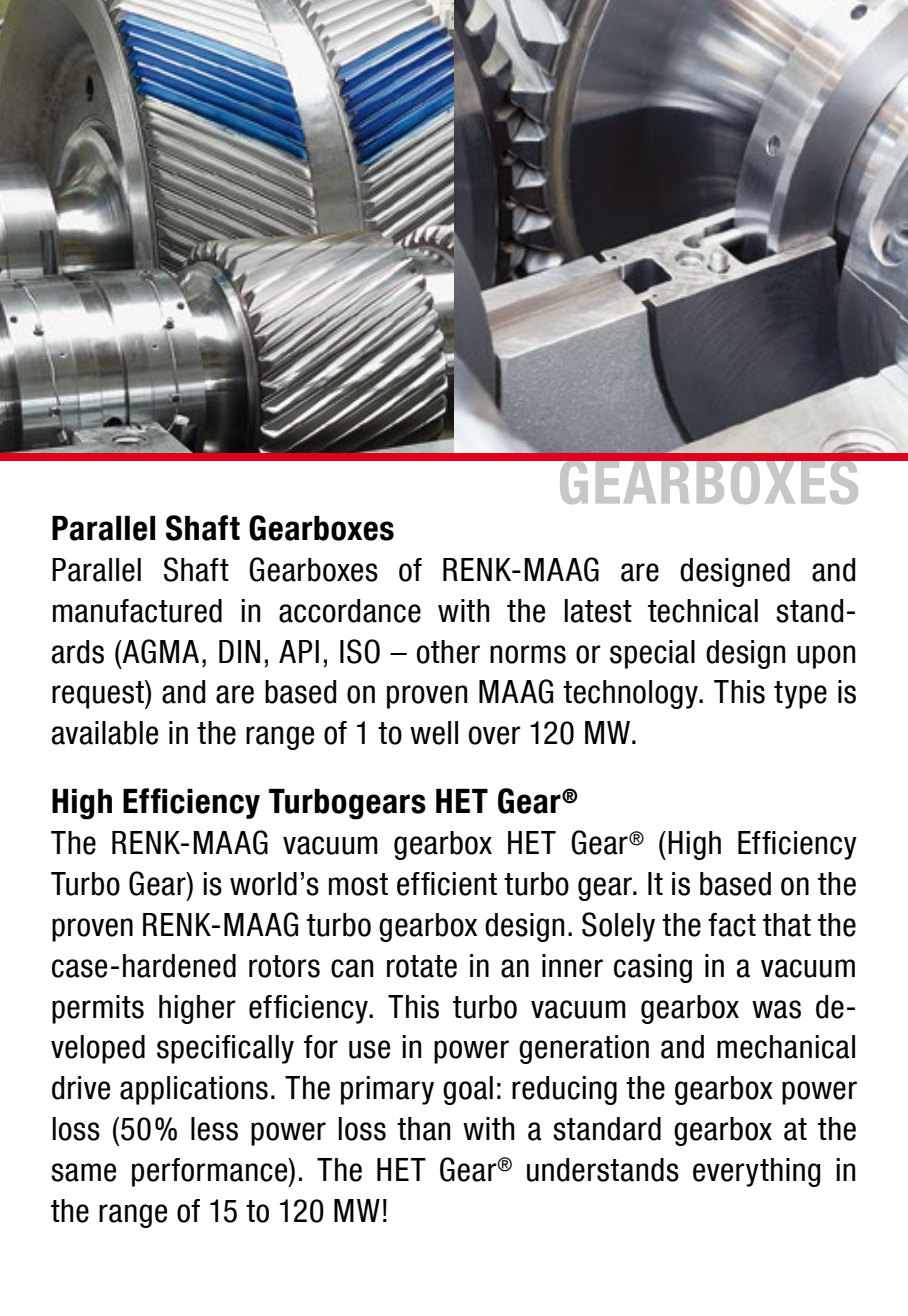
<style>
.page{position:relative;width:908px;height:1316px;background:#fff}
.page>*{position:absolute;margin:0;border:0;box-sizing:border-box;transform-origin:0 0}
.t1{font:60px "MAN Helvetica Neue 77 Bold Cond";letter-spacing:.03em;color:#c6c7c8}
.t2{font:33.6px "MAN Helvetica Neue 77 Bold Cond";letter-spacing:.02em;color:#000}
.t3{font:32px/40.8px "MAN Helvetica Neue 57 Cond";letter-spacing:.02em;color:#000;text-align:justify}
</style>
<div class="page">
<img style="left:0;top:0;width:907px;height:454px">
<div style="left:0;top:454px;width:907px;height:7px;background:#e2001a"></div>
<h1 class="t1" style="left:557px;top:446px;width:304px">GEARBOXES</h1>
<p class="t2" style="left:51px;top:508px;width:344px">Parallel Shaft Gearboxes</p>
<p class="t3" style="left:51px;top:549px;width:807px">Parallel Shaft Gearboxes of RENK-MAAG are designed and manufactured in accordance with the latest technical stand&shy;ards (AGMA, DIN, API, ISO – other norms or special design upon request) and are based on proven MAAG technology. This type is available in the range of 1 to well over 120 MW.</p>
<p class="t2" style="left:51px;top:781px;width:528px">High Efficiency Turbogears HET Gear<sup>®</sup></p>
<p class="t3" style="left:51px;top:822px;width:807px">The RENK-MAAG vacuum gearbox HET Gear<sup>®</sup> (High Efficiency Turbo Gear) is world’s most efficient turbo gear. It is based on the proven RENK-MAAG turbo gearbox design. Solely the fact that the case-hardened rotors can rotate in an inner casing in a vacuum permits higher efficiency. This turbo vacuum gearbox was de&shy;veloped specifically for use in power generation and mechanical drive applications. The primary goal: reducing the gearbox power loss (50% less power loss than with a standard gearbox at the same performance). The HET Gear<sup>®</sup> understands everything in the range of 15 to 120 MW!</p>
</div>
